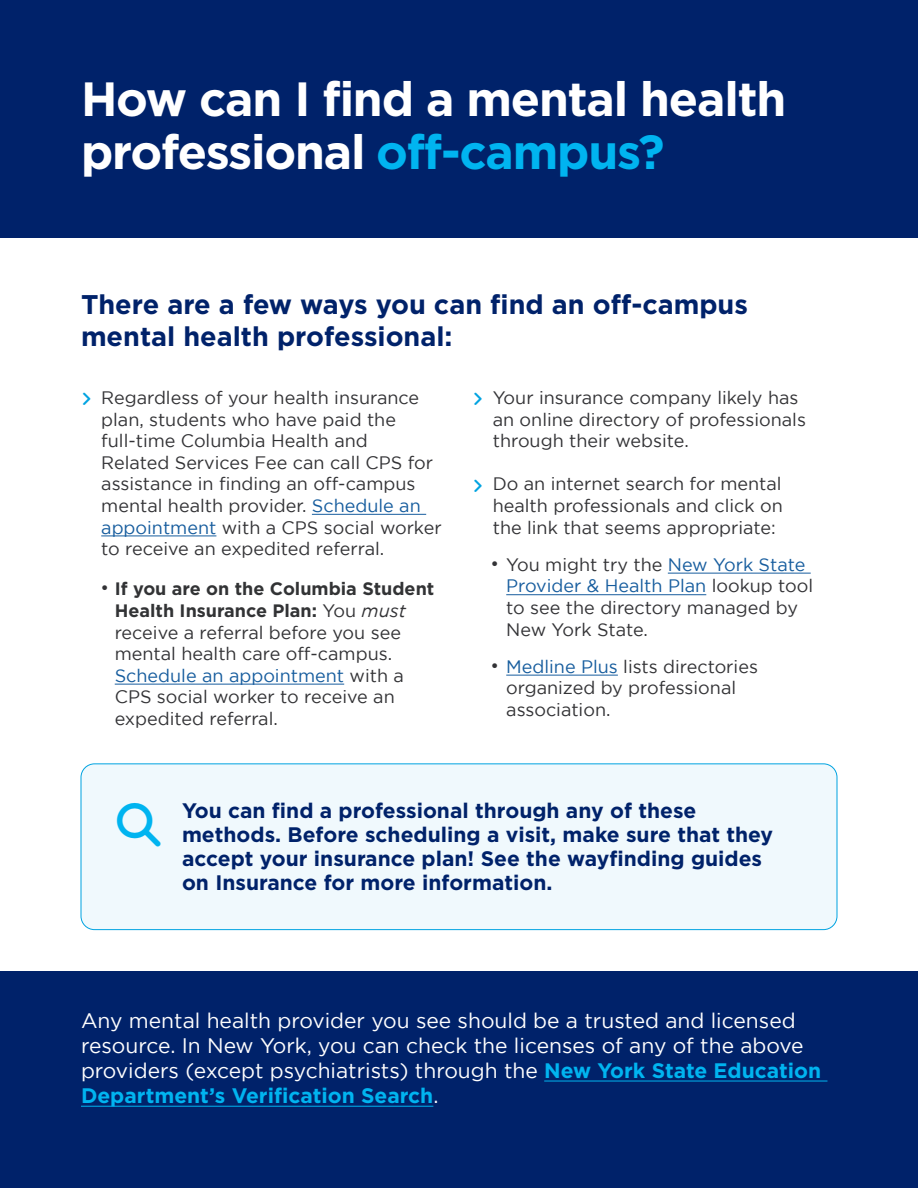
<style>
.page{position:relative;width:918px;height:1188px;background:#fff}
.page>*{position:absolute;margin:0;border:0;box-sizing:border-box;transform-origin:0 0}
.t1{font:700 48px/52.8px "Gotham";letter-spacing:-.025em;color:#fff}
.t2{font:700 27px/32.4px "Gotham";color:#00226a}
.t3{font:21px/25.2px "Gotham";color:#fff}
.t4{font:700 21px/24px "Gotham";color:#00226a}
.t5{font:18px/21.6px "Gotham";color:#333336}
.s1{color:#00b4f0}
.s2{color:#175d9e}
.s3{font-weight:700;color:#323335}
.s4{font-style:italic}
.s5{font-weight:700;color:#00b4f0}
</style>
<div class="page">
<div style="left:81px;top:764px;width:756px;height:166px;background:#f0f9fd;border-radius:14px"></div>
<div style="left:81px;top:763px;width:756px;height:167px;border:1px solid #00a3e1;border-radius:14px"></div>
<div style="left:0;top:0;width:918px;height:238px;background:#00226a"></div>
<div style="left:0;top:972px;width:918px;height:216px;background:#00226a"></div>
<hr style="left:312px;top:514px;width:114px;height:1px;background:#175d9e">
<hr style="left:101px;top:536px;width:115px;height:1px;background:#175d9e">
<hr style="left:115px;top:684px;width:229px;height:1px;background:#175d9e">
<hr style="left:668px;top:573px;width:143px;height:1px;background:#175d9e">
<hr style="left:506px;top:594px;width:200px;height:1px;background:#175d9e">
<hr style="left:506px;top:675px;width:112px;height:1px;background:#175d9e">
<hr style="left:544px;top:1081px;width:283px;height:1px;background:#00b4f0">
<hr style="left:81px;top:1106px;width:352px;height:1px;background:#00b4f0">
<p class="t1" style="left:81px;top:71px;width:707px">How can I find a mental health professional <span class="s1">off-campus?</span></p>
<p class="t2" style="left:81px;top:287px;width:669px">There are a few ways you can find an off-campus mental health professional:</p>
<p class="t5" style="left:101px;top:386px;width:342px">Regardless of your health insurance plan, students who have paid the full-time Columbia Health and<br>Related Services Fee can call CPS for assistance in finding an off-campus mental health provider. <span class="s2">Schedule an appointment</span> with a CPS social worker to receive an expedited referral.</p>
<p class="t5" style="left:115px;top:578px;width:321px;text-indent:-14px">• <span class="s3">If you are on the Columbia Student<br>Health Insurance Plan:</span> You <span class="s4">must </span>receive a referral before you see mental health care off-campus.<br><span class="s2">Schedule an appointment</span> with a<br>CPS social worker to receive an expedited referral.</p>
<p class="t5" style="left:493px;top:386px;width:315px">Your insurance company likely has an online directory of professionals through their website.</p>
<p class="t5" style="left:493px;top:473px;width:292px;text-align:justify">Do an internet search for mental health professionals and click on the link that seems appropriate:</p>
<p class="t5" style="left:490px;top:553px;width:316px">• You might try the <span class="s2">New York State</span></p>
<p class="t5" style="left:506px;top:575px;width:308px"><span class="s2">Provider &amp; Health Plan</span> lookup tool to see the directory managed by<br>New York State.</p>
<p class="t5" style="left:490px;top:655px;width:269px">• <span class="s2">Medline Plus</span> lists directories</p>
<p class="t5" style="left:506px;top:677px;width:231px">organized by professional association.</p>
<p class="t4" style="left:182px;top:798px;width:593px">You can find a professional through any of these methods. Before scheduling a visit, make sure that they accept your insurance plan! See the wayfinding guides on Insurance for more information.</p>
<p class="t3" style="left:81px;top:1007px;width:742px">Any mental health provider you see should be a trusted and licensed resource. In New York, you can check the licenses of any of the above providers (except psychiatrists) through the <span class="s5">New York State Education Department’s Verification Search</span>.</p>
</div>
